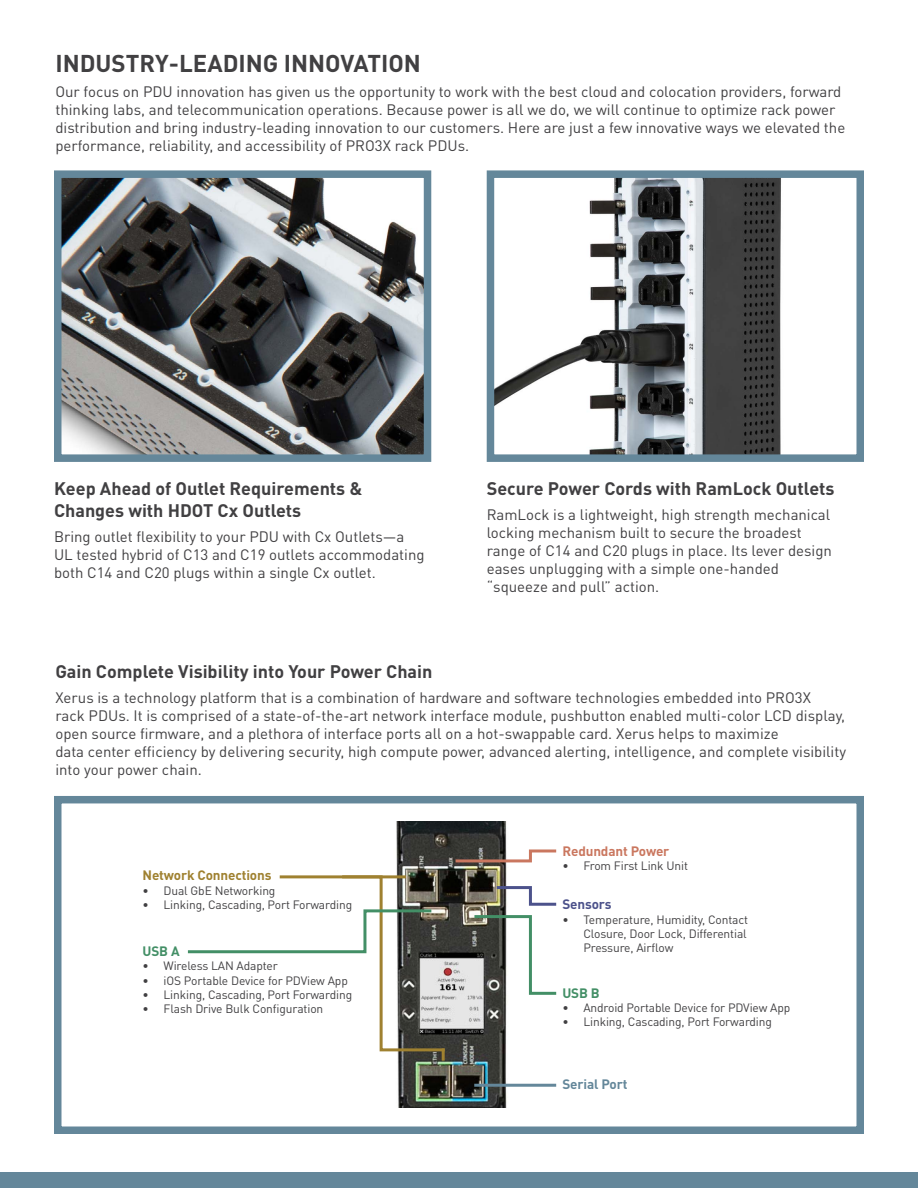
<style>
.page{position:relative;width:918px;height:1188px;background:#fff}
.page>*{position:absolute;margin:0;border:0;box-sizing:border-box;transform-origin:0 0}
.t1{font:700 24px "DIN Pro";color:#414042}
.t2{font:700 18px/21.6px "DIN Pro";color:#414042}
.t3{font:15px/18px "DIN Pro";color:#414042}
.t4{font:700 13.5px "DIN Pro";letter-spacing:-.01em;color:#9f8130}
.t5{font:700 13.5px "DIN Pro";letter-spacing:-.01em;color:#ca775f}
.t6{font:700 13.5px "DIN Pro";letter-spacing:-.01em;color:#64879a}
.t7{font:700 13.5px "DIN Pro";letter-spacing:-.01em;color:#438f66}
.t8{font:700 13.5px "DIN Pro";letter-spacing:-.01em;color:#4c528b}
.t9{font:12px/14.4px "DIN Pro";letter-spacing:-.01em;color:#414042;text-align:justify}
</style>
<div class="page">
<img style="left:54px;top:170px;width:378px;height:292px">
<div style="left:54px;top:796px;width:810px;height:338px;border:8px solid #64879a"></div>
<svg style="left:486px;top:170px;width:378px;height:292px"></svg>
<img style="left:396px;top:822px;width:117px;height:285px">
<svg style="left:471px;top:914px;width:86px;height:82px"></svg>
<hr style="left:474px;top:1084px;width:82px;height:3px;background:#64879a">
<svg style="left:494px;top:885px;width:63px;height:22px"></svg>
<svg style="left:453px;top:848px;width:104px;height:16px"></svg>
<svg style="left:187px;top:874px;width:261px;height:187px"></svg>
<div style="left:0;top:1173px;width:918px;height:15px;background:#64879a"></div>
<h1 class="t1" style="left:55px;top:47px;width:367px">INDUSTRY-LEADING INNOVATION</h1>
<p class="t3" style="left:55px;top:82px;width:791px">Our focus on PDU innovation has given us the opportunity to work with the best cloud and colocation providers, forward thinking labs, and telecommunication operations. Because power is all we do, we will continue to optimize rack power distribution and bring industry-leading innovation to our customers. Here are just a few innovative ways we elevated the performance, reliability, and accessibility of PRO3X rack PDUs.</p>
<p class="t2" style="left:54px;top:477px;width:310px">Keep Ahead of Outlet Requirements &amp;<br>Changes with HDOT Cx Outlets</p>
<p class="t3" style="left:54px;top:527px;width:372px">Bring outlet flexibility to your PDU with Cx Outlets―a<br>UL tested hybrid of C13 and C19 outlets accommodating both C14 and C20 plugs within a single Cx outlet.</p>
<p class="t2" style="left:487px;top:477px;width:349px">Secure Power Cords with RamLock Outlets</p>
<p class="t3" style="left:487px;top:505px;width:347px">RamLock is a lightweight, high strength mechanical locking mechanism built to secure the broadest range of C14 and C20 plugs in place. Its lever design eases unplugging with a simple one-handed “squeeze and pull” action.</p>
<p class="t2" style="left:55px;top:660px;width:379px">Gain Complete Visibility into Your Power Chain</p>
<p class="t3" style="left:55px;top:688px;width:792px">Xerus is a technology platform that is a combination of hardware and software technologies embedded into PRO3X<br>rack PDUs. It is comprised of a state-of-the-art network interface module, pushbutton enabled multi-color LCD display, open source firmware, and a plethora of interface ports all on a hot-swappable card. Xerus helps to maximize<br>data center efficiency by delivering security, high compute power, advanced alerting, intelligence, and complete visibility into your power chain.</p>
<p class="t4" style="left:143px;top:866px;width:130px">Network Connections</p>
<p class="t9" style="left:143px;top:883px;width:134px">• Dual GbE Networking</p>
<p class="t9" style="left:143px;top:897px;width:211px">• Linking, Cascading, Port Forwarding</p>
<p class="t7" style="left:143px;top:942px;width:39px">USB A</p>
<p class="t9" style="left:143px;top:958px;width:137px">• Wireless LAN Adapter</p>
<p class="t9" style="left:143px;top:973px;width:207px">• iOS Portable Device for PDView App</p>
<p class="t9" style="left:143px;top:987px;width:211px">• Linking, Cascading, Port Forwarding</p>
<p class="t9" style="left:143px;top:1001px;width:182px">• Flash Drive Bulk Configuration</p>
<p class="t5" style="left:562px;top:841px;width:109px">Redundant Power</p>
<p class="t9" style="left:562px;top:858px;width:127px">• From First Link Unit</p>
<p class="t8" style="left:562px;top:895px;width:51px">Sensors</p>
<p class="t9" style="left:583px;top:912px;width:166px;text-indent:-21px">• Temperature, Humidity, Contact Closure, Door Lock, Differential Pressure, Airflow</p>
<p class="t7" style="left:562px;top:984px;width:39px">USB B</p>
<p class="t9" style="left:562px;top:1000px;width:230px">• Android Portable Device for PDView App</p>
<p class="t9" style="left:562px;top:1014px;width:211px">• Linking, Cascading, Port Forwarding</p>
<p class="t6" style="left:562px;top:1075px;width:67px">Serial Port</p>
</div>
